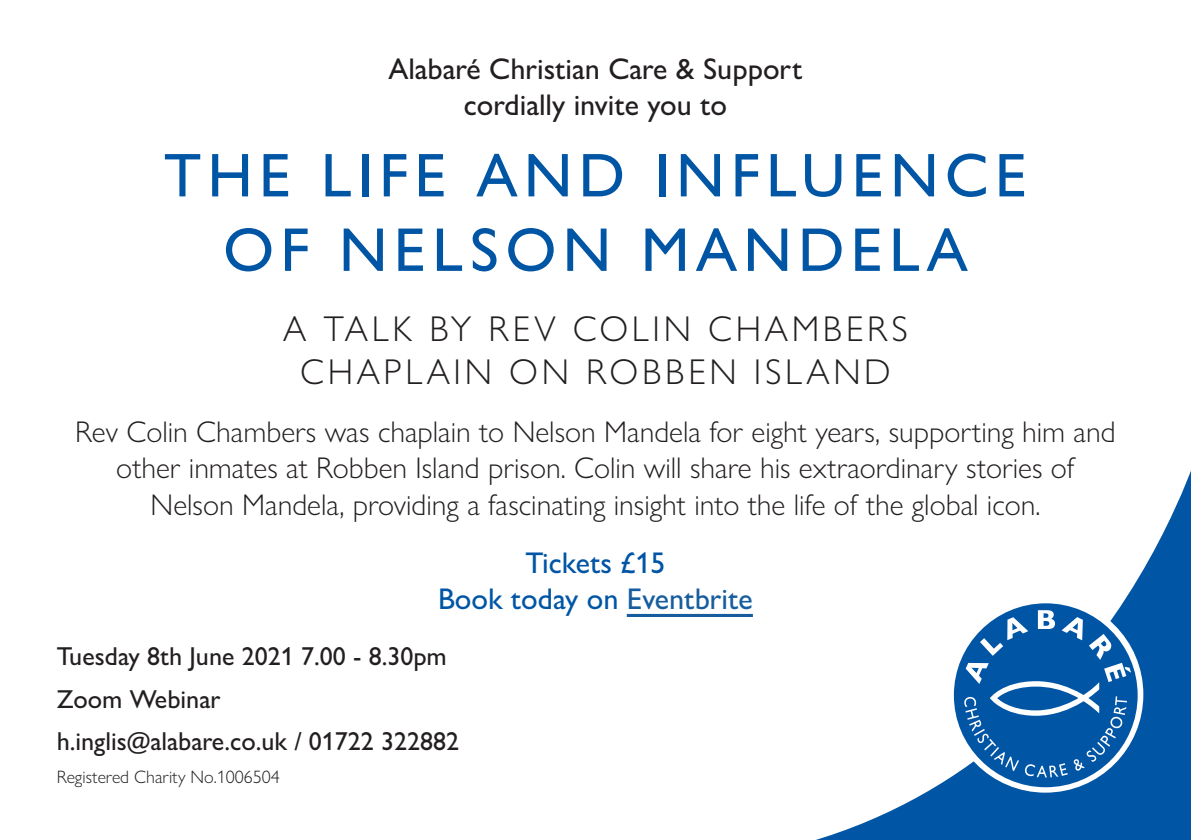
<style>
.page{position:relative;width:1191px;height:840px;background:#fff}
.page>*{position:absolute;margin:0;border:0;box-sizing:border-box;transform-origin:0 0}
.t1{font:500 62px "Gill Sans Nova";letter-spacing:.1em;color:#0155a5}
.t2{font:300 36px "Gill Sans Nova";letter-spacing:.1em;color:#231f20}
.t3{font:300 30px/36px "Gill Sans Nova";color:#231f20;text-align:center}
.t4{font:500 30px "Gill Sans Nova";color:#231f20}
.t5{font:500 30px/36px "Gill Sans Nova";color:#0155a5;text-align:center}
.t6{font:500 26px "Gill Sans Nova";color:#231f20}
.t7{font:300 18px "Gill Sans Nova";color:#231f20}
.s1{color:#175d9e}
</style>
<div class="page">
<svg style="left:742px;top:471px;width:449px;height:368px"></svg>
<div style="left:947px;top:596px;width:196px;height:196px;background:#fff;border-radius:50%"></div>
<div style="left:954px;top:603px;width:183px;height:183px;background:#0155a5;border-radius:50%"></div>
<svg style="left:964px;top:610px;width:167px;height:167px"></svg>
<hr style="left:627px;top:613px;width:126px;height:3px;background:#175d9e">
<p class="t4" style="left:388px;top:50px;width:416px">Alabaré Christian Care &amp; Support</p>
<p class="t4" style="left:464px;top:86px;width:265px">cordially invite you to</p>
<p class="t1" style="left:164px;top:137px;width:864px">THE LIFE AND INFLUENCE</p>
<p class="t1" style="left:223px;top:212px;width:746px">OF NELSON MANDELA</p>
<p class="t2" style="left:283px;top:306px;width:626px">A TALK BY REV COLIN CHAMBERS</p>
<p class="t2" style="left:300px;top:349px;width:592px">CHAPLAIN ON ROBBEN ISLAND</p>
<p class="t3" style="left:75px;top:413px;width:1041px">Rev Colin Chambers was chaplain to Nelson Mandela for eight years, supporting him and other inmates at Robben Island prison. Colin will share his extraordinary stories of<br>Nelson Mandela, providing a fascinating insight into the life of the global icon.</p>
<p class="t5" style="left:438px;top:544px;width:316px">Tickets £15<br>Book today on <span class="s1">Eventbrite</span></p>
<p class="t6" style="left:57px;top:640px;width:391px">Tuesday 8th June 2021 7.00 - 8.30pm</p>
<p class="t6" style="left:57px;top:682px;width:165px">Zoom Webinar</p>
<p class="t6" style="left:57px;top:725px;width:404px">h.inglis@alabare.co.uk / 01722 322882</p>
<p class="t7" style="left:57px;top:765px;width:225px">Registered Charity No.1006504</p>
</div>
